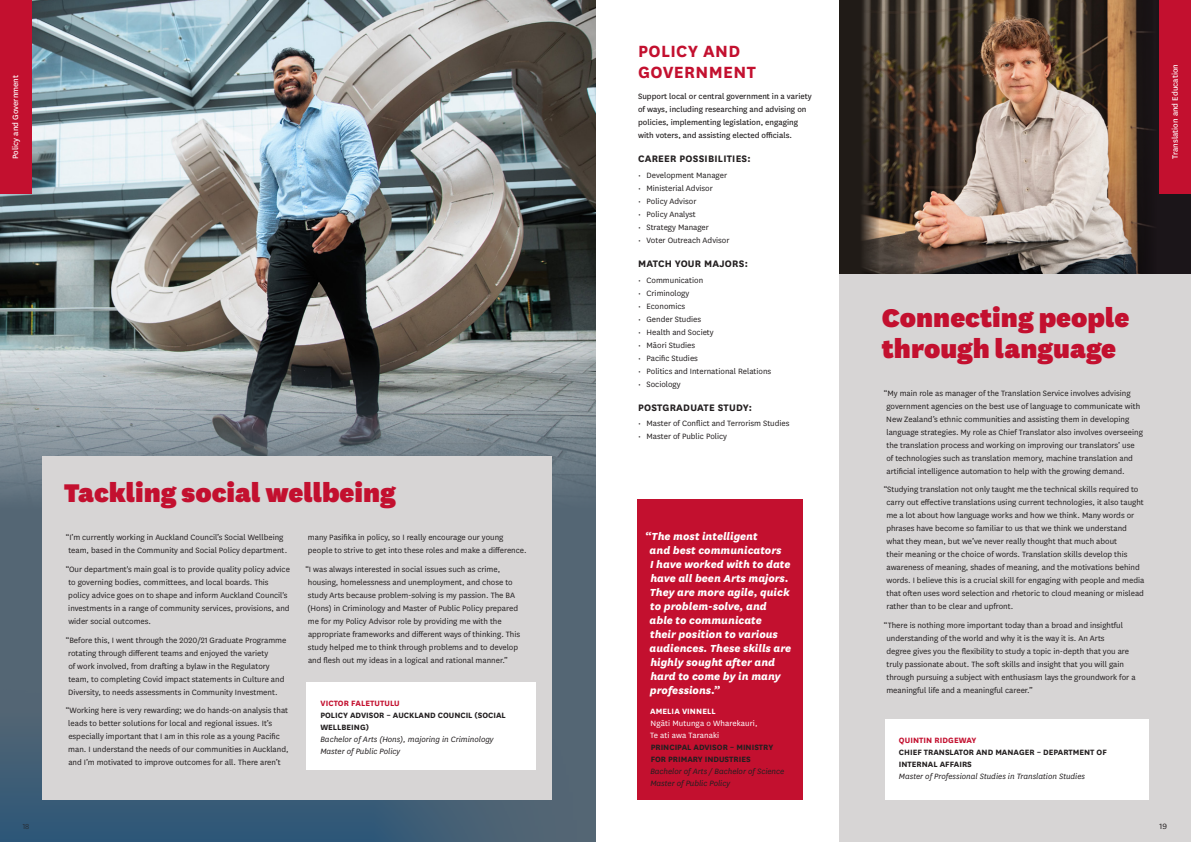
<style>
.page{position:relative;width:1191px;height:842px;background:#fff}
.page>*{position:absolute;margin:0;border:0;box-sizing:border-box;transform-origin:0 0}
._3a__Profile_Heading{font:900 30px/31px "National";color:#c3102f}
._2__Career_pathways{font:700 19px/21px "National";letter-spacing:.02em;color:#c3102f}
._8__Pull_quote_white{font:italic 800 12px/14px "National";color:#fff}
._2c__Subhead{font:700 11px "National";letter-spacing:.02em;color:#231f20}
._3b__Profile_Body_co{font:9px/13px "National";color:#231f20}
._2b__Careers_Bodycop{font:9px/13px "National";color:#231f20}
._7__Qualifications{font:italic 9px/12px "National";color:#231f20}
._5__Job_Title{font:700 9px/12px "National";color:#231f20}
._3b__Profile_Body_co-2{font:9px "National";color:#fff}
._4__Profile_Name{font:9px/12px "National";letter-spacing:.01em;color:#fff}
._4__Profile_Name-2{font:700 9px "National";letter-spacing:.01em;color:#c3102f}
._4__Profile_Name-3{font:700 9px "National";letter-spacing:.01em;color:#fff}
.t1{font:300 8.5px "National";color:#231f20}
</style>
<div class="page">
<img style="left:0;top:0;width:595px;height:354px">
<svg style="left:0;top:354px;width:595px;height:224px;background:#838c92"></svg>
<div style="left:839px;top:274px;width:352px;height:568px;background:#d7d5d5"></div>
<img style="left:879px;top:0;width:243px;height:274px">
<svg style="left:839px;top:0;width:40px;height:274px;background:#29231d"></svg>
<svg style="left:1122px;top:0;width:69px;height:274px;background:#413026"></svg>
<div style="left:884px;top:719px;width:264px;height:80px;background:#fff"></div>
<div style="left:637px;top:500px;width:165px;height:300px;background:#c3102f"></div>
<div style="left:0;top:0;width:31px;height:193px;background:#c3102f"></div>
<div style="left:1159px;top:0;width:32px;height:193px;background:#c3102f"></div>
<svg style="left:0;top:666px;width:596px;height:176px;background:#415f76"></svg>
<div style="left:43px;top:457px;width:508px;height:343px;background:#d7d5d5"></div>
<div style="left:306px;top:682px;width:230px;height:88px;background:#fff"></div>
<p class="_2__Career_pathways" style="left:638px;top:39px;width:119px">POLICY AND<br>GOVERNMENT</p>
<p class="_2b__Careers_Bodycop" style="left:638px;top:90px;width:175px">Support local or central government in a variety of ways, including researching and advising on policies, implementing legislation, engaging with voters, and assisting elected officials.</p>
<p class="_2c__Subhead" style="left:638px;top:151px;width:114px">CAREER POSSIBILITIES:</p>
<p class="_3b__Profile_Body_co" style="left:638px;top:168px;width:91px">• Development Manager</p>
<p class="_3b__Profile_Body_co" style="left:638px;top:181px;width:76px">• Ministerial Advisor</p>
<p class="_3b__Profile_Body_co" style="left:638px;top:194px;width:60px">• Policy Advisor</p>
<p class="_3b__Profile_Body_co" style="left:638px;top:207px;width:59px">• Policy Analyst</p>
<p class="_3b__Profile_Body_co" style="left:638px;top:220px;width:72px">• Strategy Manager</p>
<p class="_3b__Profile_Body_co" style="left:638px;top:233px;width:93px">• Voter Outreach Advisor</p>
<p class="_2c__Subhead" style="left:638px;top:256px;width:111px">MATCH YOUR MAJORS:</p>
<p class="_3b__Profile_Body_co" style="left:638px;top:273px;width:67px">• Communication</p>
<p class="_3b__Profile_Body_co" style="left:638px;top:286px;width:53px">• Criminology</p>
<p class="_3b__Profile_Body_co" style="left:638px;top:299px;width:49px">• Economics</p>
<p class="_3b__Profile_Body_co" style="left:638px;top:312px;width:65px">• Gender Studies</p>
<p class="_3b__Profile_Body_co" style="left:638px;top:325px;width:77px">• Health and Society</p>
<p class="_3b__Profile_Body_co" style="left:638px;top:338px;width:59px">• Māori Studies</p>
<p class="_3b__Profile_Body_co" style="left:638px;top:351px;width:61px">• Pacific Studies</p>
<p class="_3b__Profile_Body_co" style="left:638px;top:364px;width:135px">• Politics and International Relations</p>
<p class="_3b__Profile_Body_co" style="left:638px;top:377px;width:44px">• Sociology</p>
<p class="_2c__Subhead" style="left:638px;top:399px;width:116px">POSTGRADUATE STUDY:</p>
<p class="_3b__Profile_Body_co" style="left:638px;top:417px;width:153px">• Master of Conflict and Terrorism Studies</p>
<p class="_3b__Profile_Body_co" style="left:638px;top:430px;width:91px">• Master of Public Policy</p>
<p class="_3b__Profile_Body_co-2" style="left:9px;top:159px;width:86px;rotate:-90deg">Policy and Government</p>
<p class="_3b__Profile_Body_co-2" style="left:1169px;top:159px;width:96px;rotate:-90deg">Translation and Education</p>
<p class="_3a__Profile_Heading" style="left:882px;top:301px;width:249px">Connecting people through language</p>
<p class="_3b__Profile_Body_co" style="left:884px;top:386px;width:261px">“My main role as manager of the Translation Service involves advising government agencies on the best use of language to communicate with New Zealand’s ethnic communities and assisting them in developing language strategies. My role as Chief Translator also involves overseeing the translation process and working on improving our translators’ use<br>of technologies such as translation memory, machine translation and artificial intelligence automation to help with the growing demand.</p>
<p class="_3b__Profile_Body_co" style="left:884px;top:483px;width:262px">“Studying translation not only taught me the technical skills required to carry out effective translations using current technologies, it also taught me a lot about how language works and how we think. Many words or phrases have become so familiar to us that we think we understand<br>what they mean, but we’ve never really thought that much about<br>their meaning or the choice of words. Translation skills develop this awareness of meaning, shades of meaning, and the motivations behind words. I believe this is a crucial skill for engaging with people and media that often uses word selection and rhetoric to cloud meaning or mislead rather than to be clear and upfront.</p>
<p class="_3b__Profile_Body_co" style="left:884px;top:618px;width:253px">“There is nothing more important today than a broad and insightful understanding of the world and why it is the way it is. An Arts<br>degree gives you the flexibility to study a topic in-depth that you are truly passionate about. The soft skills and insight that you will gain through pursuing a subject with enthusiasm lays the groundwork for a meaningful life and a meaningful career.”</p>
<p class="_3a__Profile_Heading" style="left:64px;top:475px;width:333px">Tackling social wellbeing</p>
<p class="_8__Pull_quote_white" style="left:649px;top:528px;width:143px;text-indent:-4px">“The most intelligent<br>and best communicators<br>I have worked with to date have all been Arts majors.<br>They are more agile, quick to problem-solve, and able to communicate<br>their position to various audiences. These skills are highly sought after and hard to come by in many professions.”</p>
<p class="_4__Profile_Name-3" style="left:650px;top:705px;width:67px">AMELIA VINNELL</p>
<p class="_4__Profile_Name" style="left:650px;top:717px;width:109px">Ngāti Mutunga o Wharekauri,<br>Te ati awa Taranaki</p>
<p class="_5__Job_Title" style="left:650px;top:741px;width:124px">PRINCIPAL ADVISOR – MINISTRY<br>FOR PRIMARY INDUSTRIES</p>
<p class="_7__Qualifications" style="left:650px;top:765px;width:135px">Bachelor of Arts / Bachelor of Science<br>Master of Public Policy</p>
<p class="_3b__Profile_Body_co" style="left:66px;top:530px;width:223px">“I’m currently working in Auckland Council’s Social Wellbeing team, based in the Community and Social Policy department.</p>
<p class="_3b__Profile_Body_co" style="left:66px;top:562px;width:226px">“Our department's main goal is to provide quality policy advice to governing bodies, committees, and local boards. This<br>policy advice goes on to shape and inform Auckland Council's investments in a range of community services, provisions, and wider social outcomes.</p>
<p class="_3b__Profile_Body_co" style="left:66px;top:633px;width:222px">“Before this, I went through the 2020/21 Graduate Programme rotating through different teams and enjoyed the variety<br>of work involved, from drafting a bylaw in the Regulatory team, to completing Covid impact statements in Culture and Diversity, to needs assessments in Community Investment.</p>
<p class="_3b__Profile_Body_co" style="left:66px;top:703px;width:224px">“Working here is very rewarding; we do hands-on analysis that leads to better solutions for local and regional issues. It’s especially important that I am in this role as a young Pacific man. I understand the needs of our communities in Auckland, and I’m motivated to improve outcomes for all. There aren’t</p>
<p class="_3b__Profile_Body_co" style="left:308px;top:530px;width:220px">many Pasifika in policy, so I really encourage our young people to strive to get into these roles and make a difference.</p>
<p class="_3b__Profile_Body_co" style="left:305px;top:562px;width:216px">“I was always interested in social issues such as crime, housing, homelessness and unemployment, and chose to study Arts because problem-solving is my passion. The BA (Hons) in Criminology and Master of Public Policy prepared me for my Policy Advisor role by providing me with the appropriate frameworks and different ways of thinking. This study helped me to think through problems and to develop and flesh out my ideas in a logical and rational manner.”</p>
<p class="_4__Profile_Name-2" style="left:320px;top:696px;width:81px">VICTOR FALETUTULU</p>
<p class="_5__Job_Title" style="left:320px;top:708px;width:187px">POLICY ADVISOR – AUCKLAND COUNCIL (SOCIAL<br>WELLBEING)</p>
<p class="_7__Qualifications" style="left:320px;top:732px;width:175px">Bachelor of Arts (Hons), majoring in Criminology</p>
<p class="_7__Qualifications" style="left:320px;top:744px;width:81px">Master of Public Policy</p>
<p class="_4__Profile_Name-2" style="left:899px;top:734px;width:79px">QUINTIN RIDGEWAY</p>
<p class="_5__Job_Title" style="left:899px;top:746px;width:209px">CHIEF TRANSLATOR AND MANAGER – DEPARTMENT OF<br>INTERNAL AFFAIRS</p>
<p class="_7__Qualifications" style="left:899px;top:770px;width:188px">Master of Professional Studies in Translation Studies</p>
<p class="t1" style="left:23px;top:821px;width:8px">18</p>
<p class="_3b__Profile_Body_co" style="left:1159px;top:819px;width:9px">19</p>
</div>
